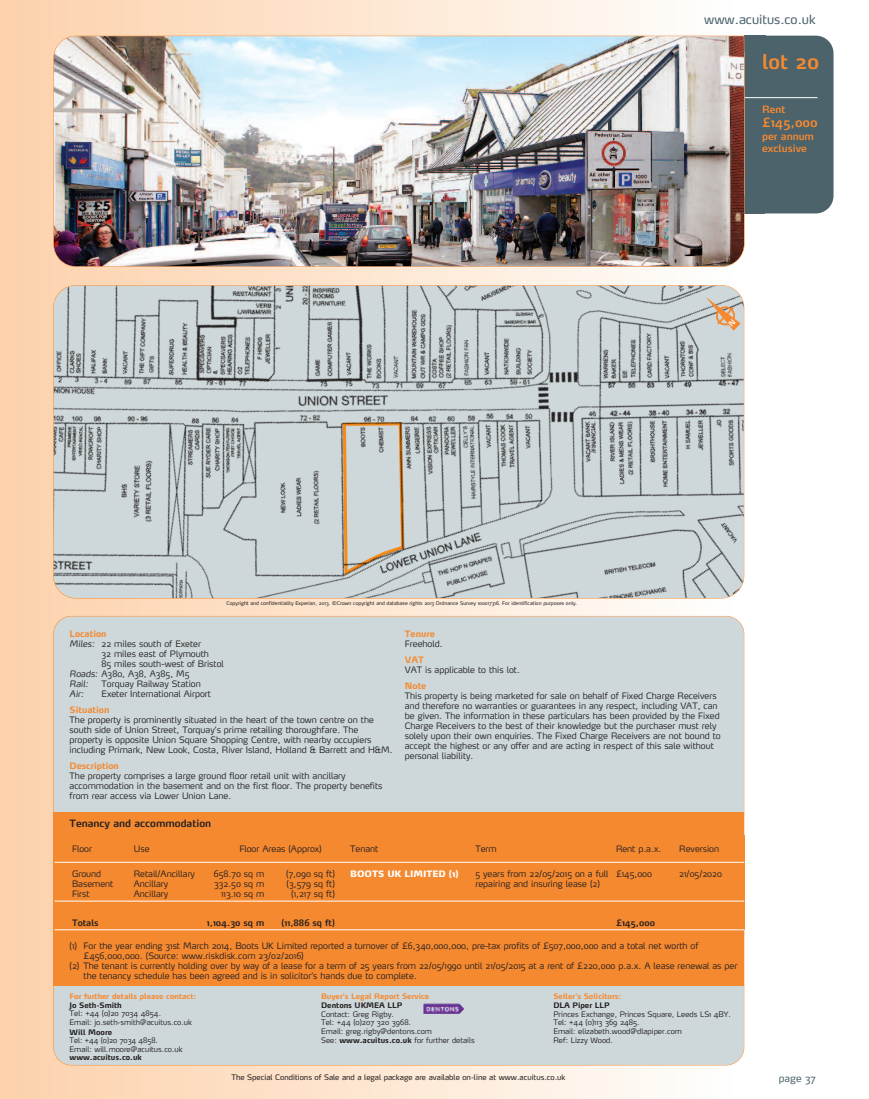
<style>
.page{position:relative;width:869px;height:1099px;background:#fff}
.page>*{position:absolute;margin:0;border:0;box-sizing:border-box;transform-origin:0 0}
.t1{font:600 20px "Max";color:#f58930}
.t2{font:12.5px "Max";color:#4c636b}
.t3{font:600 12.5px "Max";color:#f58930}
.t4{font:600 10px "Max";color:#231f20}
.t5{font:600 10px/12px "Max";color:#f58930}
.t6{font:10px "Max";color:#4c636b}
.t7{font:300 8.75px/10px "Max";color:#231f20}
.t8{font:700 8.75px "Max";color:#f58930}
.t9{font:600 8.75px "Max";color:#231f20}
.t10{font:900 8.75px "Max";color:#fff}
.t11{font:italic 300 8.75px "Max";color:#231f20}
.t12{font:300 7.5px/8.8px "Max";color:#231f20}
.t13{font:7.5px "Max";color:#231f20}
.t14{font:700 7.5px "Max";color:#f58930}
.t15{font:700 7.5px "Max";color:#231f20}
.t16{font:5px "Max";color:#231f20}
.s1{font-style:italic}
.s2{font-weight:700}
</style>
<div class="page">
<div style="left:0;top:0;width:735px;height:1098px;background:linear-gradient(to right,#fcd0aa,#fdfcf9)"></div>
<div style="left:744px;top:36px;width:89px;height:177px;background:#4c636b;border-radius:18px"></div>
<div style="left:744px;top:36px;width:21px;height:16px;background:#4c636b"></div>
<div style="left:54px;top:616px;width:689px;height:448px;background:#ced8da;border-radius:18px"></div>
<hr style="left:744px;top:97px;width:73px;height:1px;background:#fff">
<div style="left:53px;top:811px;width:691px;height:174px;background:#f58930"></div>
<div style="left:744px;top:196px;width:20px;height:17px;background:#4c636b"></div>
<img style="left:53px;top:285px;width:690px;height:313px;border-radius:22px">
<img style="left:342px;top:422px;width:62px;height:153px">
<img style="left:53px;top:36px;width:691px;height:231px">
<hr style="left:54px;top:862px;width:690px;height:1px;background:#fff">
<hr style="left:54px;top:900px;width:690px;height:1px;background:#fff">
<hr style="left:54px;top:929px;width:690px;height:1px;background:#fff">
<img style="left:423px;top:1003px;width:41px;height:10px">
<svg style="left:705px;top:297px;width:35px;height:34px"></svg>
<h2 class="t2" style="left:703px;top:15px;width:113px">www.acuitus.co.uk</h2>
<h1 class="t1" style="left:761px;top:54px;width:59px">lot 20</h1>
<p class="t5" style="left:761px;top:105px;width:25px">Rent</p>
<h2 class="t3" style="left:761px;top:118px;width:57px">£145,000</h2>
<p class="t5" style="left:761px;top:132px;width:53px">per annum exclusive</p>
<p class="t16" style="left:226px;top:601px;width:352px">Copyright and confidentiality Experian, 2013. ©Crown copyright and database rights 2013 Ordnance Survey 100017316. For identification purposes only.</p>
<p class="t8" style="left:70px;top:630px;width:38px">Location</p>
<p class="t7" style="left:70px;top:639px;width:133px"><span class="s1">Miles:</span> 22 miles south of Exeter</p>
<p class="t7" style="left:101px;top:649px;width:109px">32 miles east of Plymouth</p>
<p class="t7" style="left:101px;top:659px;width:124px">85 miles south-west of Bristol</p>
<p class="t7" style="left:70px;top:669px;width:121px"><span class="s1">Roads:</span> A380, A38, A385, M5</p>
<p class="t11" style="left:70px;top:680px;width:20px">Rail:</p>
<p class="t7" style="left:101px;top:679px;width:101px">Torquay Railway Station</p>
<p class="t11" style="left:70px;top:690px;width:16px">Air:</p>
<p class="t7" style="left:101px;top:689px;width:111px">Exeter International Airport</p>
<p class="t8" style="left:70px;top:706px;width:41px">Situation</p>
<p class="t7" style="left:70px;top:715px;width:324px">The property is prominently situated in the heart of the town centre on the south side of Union Street, Torquay’s prime retailing thoroughfare. The property is opposite Union Square Shopping Centre, with nearby occupiers including Primark, New Look, Costa, River Island, Holland &amp; Barrett and H&amp;M.</p>
<p class="t8" style="left:70px;top:762px;width:51px">Description</p>
<p class="t7" style="left:70px;top:771px;width:314px">The property comprises a large ground floor retail unit with ancillary accommodation in the basement and on the first floor. The property benefits from rear access via Lower Union Lane.</p>
<p class="t4" style="left:70px;top:819px;width:143px">Tenancy and accommodation</p>
<p class="t8" style="left:404px;top:630px;width:31px">Tenure</p>
<p class="t7" style="left:404px;top:639px;width:39px">Freehold.</p>
<p class="t8" style="left:404px;top:656px;width:21px">VAT</p>
<p class="t7" style="left:404px;top:665px;width:117px">VAT is applicable to this lot.</p>
<p class="t8" style="left:404px;top:682px;width:23px">Note</p>
<p class="t7" style="left:404px;top:691px;width:317px">This property is being marketed for sale on behalf of Fixed Charge Receivers and therefore no warranties or guarantees in any respect, including VAT, can be given. The information in these particulars has been provided by the Fixed Charge Receivers to the best of their knowledge but the purchaser must rely solely upon their own enquiries. The Fixed Charge Receivers are not bound to accept the highest or any offer and are acting in respect of this sale without personal liability.</p>
<p class="t7" style="left:72px;top:844px;width:22px">Floor</p>
<p class="t7" style="left:134px;top:844px;width:17px">Use</p>
<p class="t7" style="left:239px;top:844px;width:84px">Floor Areas (Approx)</p>
<p class="t7" style="left:350px;top:844px;width:30px">Tenant</p>
<p class="t7" style="left:475px;top:844px;width:23px">Term</p>
<p class="t7" style="left:615px;top:844px;width:47px">Rent p.a.x.</p>
<p class="t7" style="left:679px;top:844px;width:41px">Reversion</p>
<p class="t7" style="left:72px;top:870px;width:43px">Ground<br>Basement<br>First</p>
<p class="t7" style="left:134px;top:870px;width:63px">Retail/Ancillary<br>Ancillary<br>Ancillary</p>
<p class="t7" style="left:214px;top:870px;width:52px;text-align:right">658.70 sq m<br>332.50 sq m<br>113.10 sq m</p>
<p class="t7" style="left:286px;top:870px;width:50px;text-align:center">(7,090 sq ft) (3,579 sq ft) (1,217 sq ft)</p>
<p class="t10" style="left:350px;top:871px;width:110px">BOOTS UK LIMITED (1)</p>
<p class="t7" style="left:475px;top:870px;width:135px">5 years from 22/05/2015 on a full repairing and insuring lease (2)</p>
<p class="t7" style="left:615px;top:870px;width:38px">£145,000</p>
<p class="t7" style="left:679px;top:870px;width:44px">21/05/2020</p>
<p class="t9" style="left:72px;top:919px;width:28px">Totals</p>
<p class="t9" style="left:207px;top:919px;width:59px">1,104.30 sq m</p>
<p class="t9" style="left:281px;top:919px;width:55px">(11,886 sq ft)</p>
<p class="t9" style="left:615px;top:919px;width:40px">£145,000</p>
<p class="t7" style="left:69px;top:941px;width:630px">(1) For the year ending 31st March 2014, Boots UK Limited reported a turnover of £6,340,000,000, pre-tax profits of £507,000,000 and a total net worth of</p>
<p class="t7" style="left:83px;top:951px;width:222px">£456,000,000. (Source: www.riskdisk.com 23/02/2016)</p>
<p class="t7" style="left:69px;top:961px;width:669px">(2) The tenant is currently holding over by way of a lease for a term of 25 years from 22/05/1990 until 21/05/2015 at a rent of £220,000 p.a.x. A lease renewal as per</p>
<p class="t7" style="left:83px;top:971px;width:334px">the tenancy schedule has been agreed and is in solicitor’s hands due to complete.</p>
<p class="t14" style="left:70px;top:993px;width:128px">For further details please contact:</p>
<p class="t15" style="left:70px;top:1002px;width:54px">Jo Seth-Smith</p>
<p class="t12" style="left:70px;top:1009px;width:124px">Tel: +44 (0)20 7034 4854.<br>Email: jo.seth-smith@acuitus.co.uk</p>
<p class="t15" style="left:70px;top:1029px;width:44px">Will Moore</p>
<p class="t12" style="left:70px;top:1036px;width:114px">Tel: +44 (0)20 7034 4858.<br>Email: will.moore@acuitus.co.uk</p>
<p class="t15" style="left:70px;top:1054px;width:74px">www.acuitus.co.uk</p>
<p class="t14" style="left:321px;top:993px;width:110px">Buyer’s Legal Report Service</p>
<p class="t15" style="left:321px;top:1002px;width:83px">Dentons UKMEA LLP</p>
<p class="t12" style="left:321px;top:1010px;width:155px">Contact: Greg Rigby.<br>Tel: +44 (0)207 320 3968.<br>Email: greg.rigby@dentons.com<br>See: <span class="s2">www.acuitus.co.uk</span> for further details</p>
<p class="t14" style="left:553px;top:993px;width:69px">Seller’s Solicitors:</p>
<p class="t15" style="left:553px;top:1002px;width:58px">DLA Piper LLP</p>
<p class="t12" style="left:553px;top:1010px;width:179px">Princes Exchange, Princes Square, Leeds LS1 4BY.<br>Tel: +44 (0)113 369 2485.<br>Email: elizabeth.wood@dlapiper.com<br>Ref: Lizzy Wood.</p>
<p class="t13" style="left:231px;top:1073px;width:335px">The Special Conditions of Sale and a legal package are available on-line at www.acuitus.co.uk</p>
<p class="t6" style="left:778px;top:1074px;width:38px">page 37</p>
</div>
